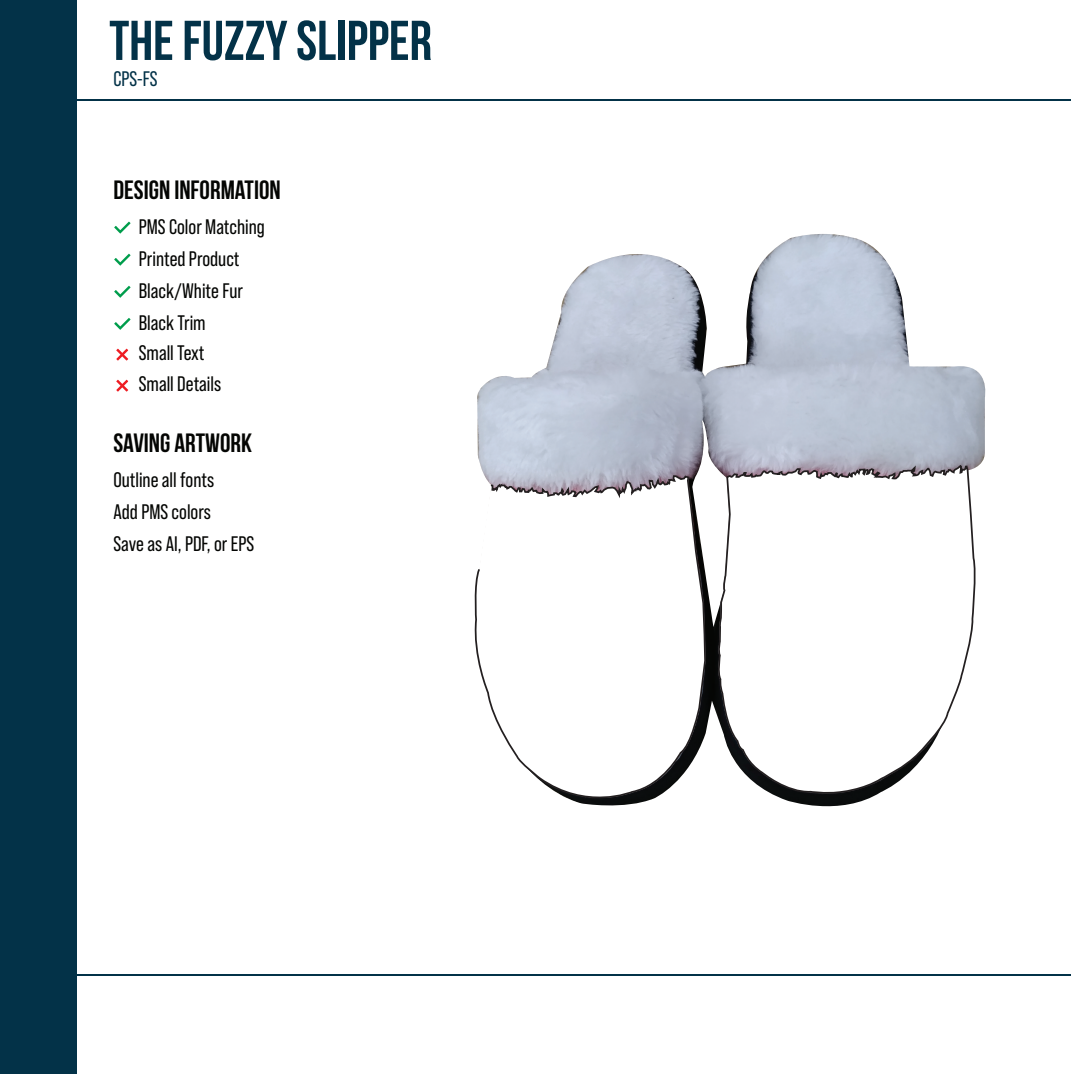
<style>
.page{position:relative;width:1071px;height:1074px;background:#fff}
.page>*{position:absolute;margin:0;border:0;box-sizing:border-box;transform-origin:0 0}
.t1{font:700 56px "Bebas Neue";color:#033248}
.t2{font:700 26.43px "Bebas Neue";color:#040503}
.t3{font:21px/31px "Bebas Neue Pro";color:#040503}
.t4{font:21px "Bebas Neue Pro";color:#033248}
</style>
<div class="page">
<svg style="left:114px;top:286px;width:17px;height:12px"></svg>
<svg style="left:116px;top:349px;width:12px;height:12px"></svg>
<svg style="left:116px;top:380px;width:12px;height:12px"></svg>
<svg style="left:114px;top:254px;width:17px;height:12px"></svg>
<svg style="left:114px;top:222px;width:17px;height:12px"></svg>
<svg style="left:114px;top:318px;width:17px;height:12px"></svg>
<hr style="left:0;top:100px;width:1071px;height:1px;background:#033248">
<hr style="left:0;top:974px;width:1071px;height:1px;background:#033248">
<div style="left:0;top:0;width:76px;height:1074px;background:#033248"></div>
<img style="left:477px;top:234px;width:509px;height:492px">
<svg style="left:692px;top:418px;width:37px;height:209px"></svg>
<svg style="left:717px;top:463px;width:260px;height:344px"></svg>
<svg style="left:474px;top:445px;width:233px;height:361px"></svg>
<h1 class="t1" style="left:109px;top:10px;width:324px">THE FUZZY SLIPPER</h1>
<p class="t4" style="left:113px;top:67px;width:46px">CPS-FS</p>
<p class="t2" style="left:113px;top:175px;width:169px">DESIGN INFORMATION</p>
<p class="t3" style="left:139px;top:211px;width:128px">PMS Color Matching</p>
<p class="t3" style="left:139px;top:243px;width:102px">Printed Product</p>
<p class="t3" style="left:139px;top:275px;width:106px">Black/White Fur</p>
<p class="t3" style="left:139px;top:307px;width:68px">Black Trim</p>
<p class="t3" style="left:139px;top:337px;width:84px">Small Text<br>Small Details</p>
<p class="t2" style="left:113px;top:429px;width:140px">SAVING ARTWORK</p>
<p class="t3" style="left:113px;top:464px;width:102px">Outline all fonts</p>
<p class="t3" style="left:113px;top:496px;width:99px">Add PMS colors</p>
<p class="t3" style="left:113px;top:528px;width:142px">Save as AI, PDF, or EPS</p>
</div>
